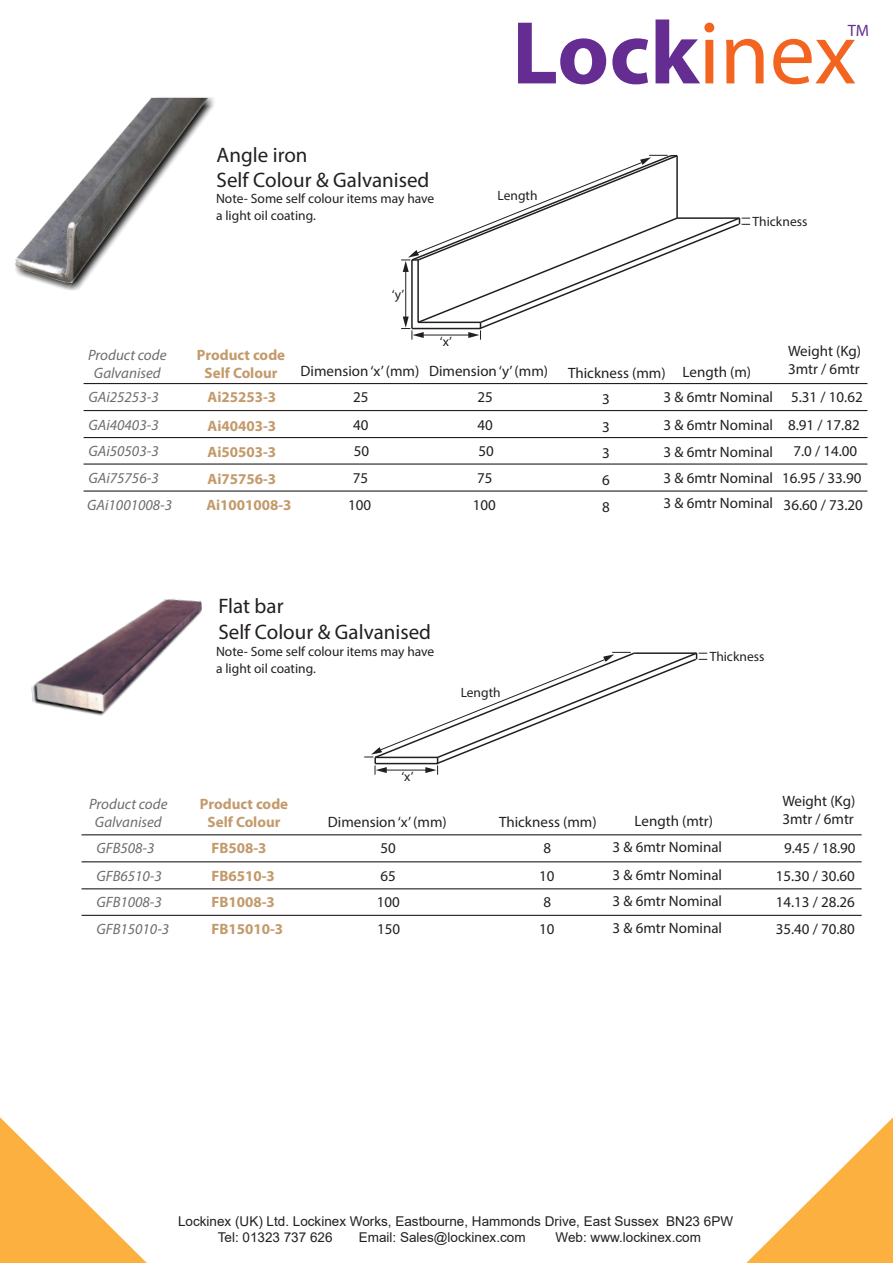
<style>
.page{position:relative;width:893px;height:1263px;background:#fff}
.page>*{position:absolute;margin:0;border:0;box-sizing:border-box;transform-origin:0 0}
.t1{font:700 90px "Myriad Pro";color:#652d91}
.t2{font:21px/25.2px "Myriad Pro";color:#231f20}
.t3{font:16.5px "Myriad Pro";color:#652d91}
.t4{font:15px/28.5px "Myriad Pro";color:#231f20}
.t5{font:italic 15px/18px "Myriad Pro";color:#6c6d70}
.t6{font:700 15px/28.5px "Myriad Pro";color:#c39a6b}
.t7{font:13.5px/16.2px "Myriad Pro";color:#231f20}
.t8{font:13.5px/16.2px "Arial";color:#231f20}
.s1{font-weight:400;color:#f36421}
</style>
<div class="page">
<hr style="left:84px;top:383px;width:783px;height:1px;background:#231f20">
<hr style="left:84px;top:410px;width:783px;height:1px;background:#231f20">
<hr style="left:84px;top:437px;width:783px;height:1px;background:#231f20">
<hr style="left:84px;top:463px;width:783px;height:2px;background:#231f20">
<hr style="left:84px;top:490px;width:783px;height:2px;background:#231f20">
<hr style="left:82px;top:834px;width:780px;height:1px;background:#231f20">
<hr style="left:82px;top:861px;width:780px;height:1px;background:#231f20">
<hr style="left:82px;top:888px;width:780px;height:1px;background:#231f20">
<hr style="left:82px;top:915px;width:780px;height:1px;background:#231f20">
<svg style="left:401px;top:154px;width:349px;height:186px"></svg>
<svg style="left:364px;top:651px;width:343px;height:124px"></svg>
<svg style="left:0;top:1117px;width:147px;height:146px"></svg>
<svg style="left:746px;top:1117px;width:147px;height:146px"></svg>
<img style="left:15px;top:97px;width:199px;height:194px">
<img style="left:31px;top:598px;width:171px;height:118px">
<p class="t5" style="left:88px;top:346px;width:80px;text-align:center">Product code<br>Galvanised</p>
<p class="t5" style="left:88px;top:382px;width:72px;line-height:28.5px">GAi25253-3<br>GAi40403-3</p>
<p class="t5" style="left:87px;top:438px;width:87px;line-height:26.7px">GAi50503-3<br>GAi75756-3<br>GAi1001008-3</p>
<h2 class="t2" style="left:217px;top:142px;width:214px">Angle iron<br>Self Colour &amp; Galvanised</h2>
<p class="t7" style="left:216px;top:191px;width:220px">Note- Some self colour items may have a light oil coating.</p>
<p class="t7" style="left:392px;top:286px;width:14px">‘y’</p>
<h1 class="t1" style="left:512px;top:-6px;width:346px">Lock<span class="s1">inex</span></h1>
<p class="t3" style="left:848px;top:20px;width:23px">TM</p>
<p class="t7" style="left:498px;top:187px;width:41px">Length</p>
<p class="t7" style="left:753px;top:213px;width:56px">Thickness</p>
<p class="t6" style="left:197px;top:345px;width:90px;line-height:18px;text-align:center">Product code<br>Self Colour</p>
<p class="t6" style="left:208px;top:382px;width:70px">Ai25253-3<br>Ai40403-3</p>
<p class="t6" style="left:206px;top:438px;width:87px;line-height:26.7px">Ai50503-3<br>Ai75756-3<br>Ai1001008-3</p>
<p class="t7" style="left:440px;top:333px;width:14px">‘x’</p>
<p class="t4" style="left:301px;top:356px;width:249px">Dimension ‘x’ (mm) Dimension ‘y’ (mm)</p>
<p class="t4" style="left:568px;top:358px;width:185px">Thickness (mm) Length (m)</p>
<p class="t4" style="left:788px;top:342px;width:74px;line-height:18px">Weight (Kg)<br>3mtr / 6mtr</p>
<p class="t4" style="left:353px;top:382px;width:17px">25</p>
<p class="t4" style="left:478px;top:382px;width:17px">25</p>
<p class="t4" style="left:353px;top:410px;width:17px">40</p>
<p class="t4" style="left:478px;top:410px;width:17px">40</p>
<p class="t4" style="left:354px;top:436px;width:17px">50</p>
<p class="t4" style="left:478px;top:436px;width:17px">50</p>
<p class="t4" style="left:353px;top:463px;width:17px">75</p>
<p class="t4" style="left:477px;top:463px;width:17px">75</p>
<p class="t4" style="left:348px;top:490px;width:25px">100</p>
<p class="t4" style="left:473px;top:490px;width:25px">100</p>
<p class="t4" style="left:602px;top:384px;width:9px">3<br>3</p>
<p class="t4" style="left:602px;top:439px;width:9px;line-height:26.7px;text-align:justify">3<br>6<br>8</p>
<p class="t4" style="left:664px;top:382px;width:201px;text-align:right">3 &amp; 6mtr Nominal 5.31 / 10.62<br>8.91 / 17.82</p>
<p class="t4" style="left:782px;top:437px;width:82px;line-height:26.7px;text-align:center">7.0 / 14.00<br>16.95 / 33.90<br>36.60 / 73.20</p>
<p class="t4" style="left:664px;top:412px;width:111px;line-height:26px;text-align:justify">3 &amp; 6mtr Nominal 3 &amp; 6mtr Nominal 3 &amp; 6mtr Nominal 3 &amp; 6mtr Nominal</p>
<p class="t5" style="left:89px;top:795px;width:80px;text-align:center">Product code<br>Galvanised</p>
<p class="t5" style="left:96px;top:833px;width:67px;line-height:28.5px">GFB508-3<br>GFB6510-3</p>
<p class="t5" style="left:96px;top:888px;width:74px;line-height:27px">GFB1008-3<br>GFB15010-3</p>
<h2 class="t2" style="left:218px;top:593px;width:214px">Flat bar<br>Self Colour &amp; Galvanised</h2>
<p class="t7" style="left:216px;top:644px;width:220px">Note- Some self colour items may have a light oil coating.</p>
<p class="t7" style="left:461px;top:684px;width:41px">Length</p>
<p class="t7" style="left:710px;top:648px;width:56px">Thickness</p>
<p class="t6" style="left:200px;top:794px;width:90px;line-height:18px;text-align:center">Product code<br>Self Colour</p>
<p class="t6" style="left:211px;top:833px;width:65px">FB508-3<br>FB6510-3</p>
<p class="t6" style="left:211px;top:888px;width:73px;line-height:27px">FB1008-3<br>FB15010-3</p>
<p class="t7" style="left:401px;top:768px;width:14px">‘x’</p>
<p class="t4" style="left:328px;top:807px;width:120px">Dimension ‘x’ (mm)</p>
<p class="t4" style="left:499px;top:807px;width:99px">Thickness (mm)</p>
<p class="t4" style="left:635px;top:806px;width:80px">Length (mtr)</p>
<p class="t4" style="left:380px;top:833px;width:17px">50<br>65</p>
<p class="t4" style="left:377px;top:888px;width:25px;line-height:27px">100<br>150</p>
<p class="t4" style="left:539px;top:833px;width:17px;text-align:center">8<br>10</p>
<p class="t4" style="left:539px;top:888px;width:17px;line-height:27px;text-align:center">8<br>10</p>
<p class="t4" style="left:613px;top:832px;width:111px">3 &amp; 6mtr Nominal<br>3 &amp; 6mtr Nominal</p>
<p class="t4" style="left:613px;top:887px;width:111px;line-height:27px">3 &amp; 6mtr Nominal<br>3 &amp; 6mtr Nominal</p>
<p class="t4" style="left:782px;top:791px;width:74px;line-height:18px">Weight (Kg)<br>3mtr / 6mtr</p>
<p class="t4" style="left:776px;top:833px;width:81px;text-align:center">9.45 / 18.90<br>15.30 / 30.60</p>
<p class="t4" style="left:776px;top:889px;width:81px;line-height:26.8px">14.13 / 28.26<br>35.40 / 70.80</p>
<p class="t8" style="left:218px;top:1213px;width:517px;text-indent:-40px">Lockinex (UK) Ltd. Lockinex Works, Eastbourne, Hammonds Drive, East Sussex BN23 6PW<br>Tel: 01323 737 626</p>
<p class="t8" style="left:359px;top:1229px;width:168px">Email: Sales@lockinex.com</p>
<p class="t8" style="left:556px;top:1229px;width:147px">Web: www.lockinex.com</p>
</div>
